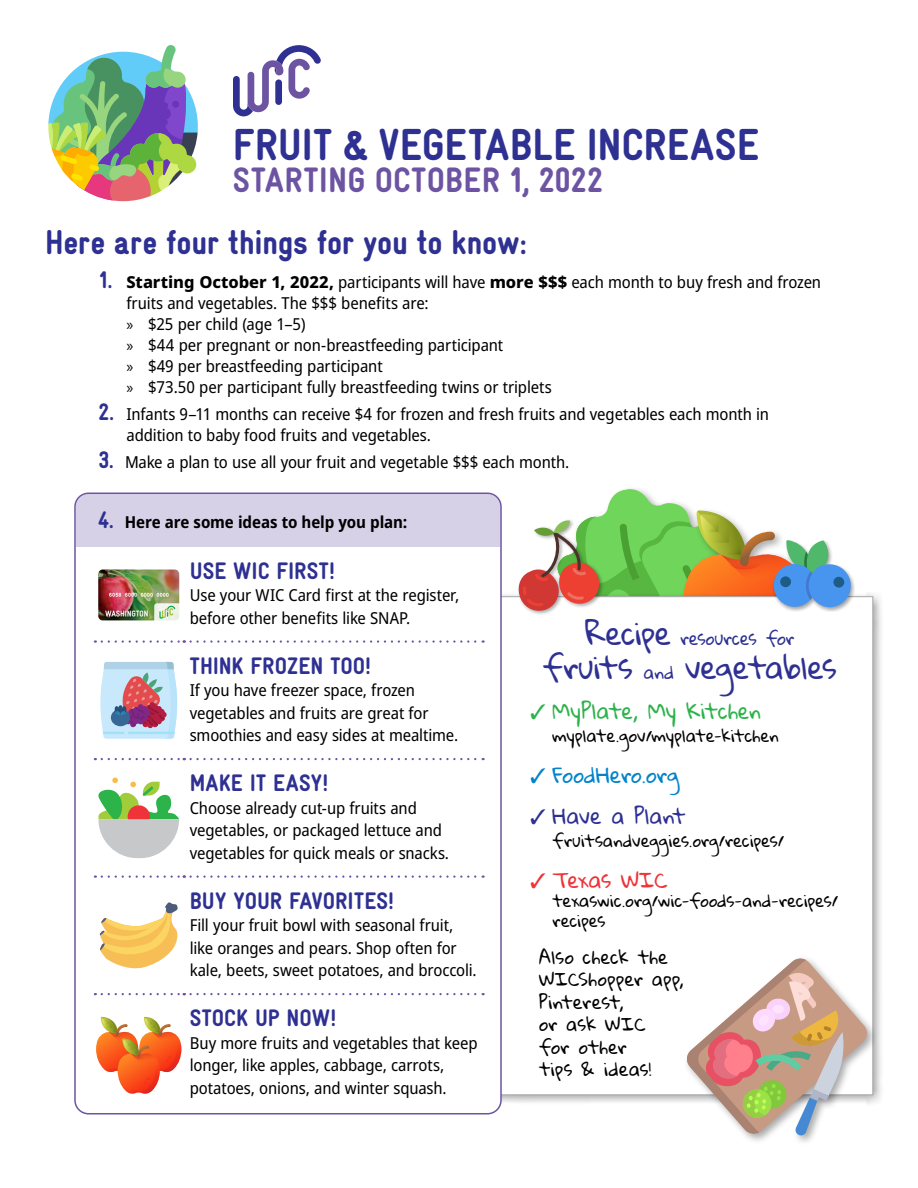
<style>
.page{position:relative;width:918px;height:1188px;background:#fff}
.page>*{position:absolute;margin:0;border:0;box-sizing:border-box;transform-origin:0 0}
.t1{font:900 45px "Gravur Condensed Pro";letter-spacing:-.005em;color:#2e3092}
.t2{font:900 35.4px "Gravur Condensed Pro";letter-spacing:.01em;color:#6c54a3}
.t3{font:900 34.5px "Gravur Condensed Pro";color:#2e3092}
.H2__ideas{font:30.3px "Gloria Hallelujah";letter-spacing:-.02em;color:#2e3092}
.H2__ideas-2{font:900 24px "Gravur Condensed Pro";letter-spacing:.005em;color:#2e3092}
.t4{font:21px "Gloria Hallelujah";color:#2cb34a}
.t5{font:21px "Gloria Hallelujah";letter-spacing:.01em;color:#0083ca}
.t6{font:21px "Gloria Hallelujah";letter-spacing:.005em;color:#2e3092}
.t7{font:21px "Gloria Hallelujah";letter-spacing:-.025em;color:#ee3439}
.t8{font:18px/22.5px "Gloria Hallelujah";letter-spacing:.02em;color:#000}
.H2__ideas-3{font:17.25px "Gloria Hallelujah";color:#2e3092}
.Text{font:semi-condensed 16.5px/22.5px "Noto Sans";letter-spacing:-.01em;color:#000}
.NL{font:semi-condensed 16.5px/21px "Noto Sans";letter-spacing:-.01em;color:#000}
.t9{font:16.5px/19.4px "Gloria Hallelujah";letter-spacing:.005em;color:#000}
.NL-2{font:700 semi-condensed 16.5px "Noto Sans";letter-spacing:-.005em;color:#000}
.s1{font-family:"Gravur Condensed Pro";font-weight:900;font-stretch:normal;font-size:24px;color:#2e3092}
.s2{font-weight:800;font-stretch:normal}
.s3{font-family:"Myriad Pro";font-stretch:normal}
.s4{font-size:30.3px}
.s5{font-size:17.25px}
</style>
<div class="page">
<div style="left:466px;top:592px;width:418px;height:514px;background:#000;opacity:.35"></div>
<div style="left:470px;top:597px;width:403px;height:498px;background:#fff;border:1px solid #a7a9ac"></div>
<div style="left:683px;top:954px;width:195px;height:192px;background:#000;opacity:.35"></div>
<svg style="left:686px;top:957px;width:182px;height:179px"></svg>
<svg style="left:48px;top:45px;width:150px;height:156px"></svg>
<div style="left:161px;top:119px;width:7px;height:7px;background:#6936ba;border-radius:50%"></div>
<div style="left:772px;top:538px;width:84px;height:74px;background:#000;opacity:.35"></div>
<svg style="left:516px;top:488px;width:335px;height:127px"></svg>
<svg style="left:233px;top:45px;width:88px;height:71px"></svg>
<div style="left:75px;top:493px;width:426px;height:621px;background:#fff;border-radius:14px"></div>
<svg style="left:102px;top:640px;width:83px;height:3px"></svg>
<svg style="left:191px;top:640px;width:293px;height:3px"></svg>
<svg style="left:102px;top:758px;width:83px;height:2px"></svg>
<svg style="left:191px;top:758px;width:293px;height:2px"></svg>
<svg style="left:102px;top:875px;width:83px;height:3px"></svg>
<svg style="left:191px;top:875px;width:293px;height:3px"></svg>
<svg style="left:102px;top:993px;width:83px;height:2px"></svg>
<svg style="left:191px;top:993px;width:293px;height:2px"></svg>
<div style="left:76px;top:494px;width:424px;height:52px;background:#d7d1e8"></div>
<img style="left:98px;top:570px;width:81px;height:50px">
<svg style="left:100px;top:662px;width:78px;height:77px;background:#bbb3c9"></svg>
<svg style="left:98px;top:778px;width:81px;height:80px"></svg>
<svg style="left:100px;top:902px;width:78px;height:67px"></svg>
<svg style="left:96px;top:1017px;width:85px;height:77px"></svg>
<div style="left:74px;top:493px;width:428px;height:621px;border:2px solid #6c54a3;border-radius:14px"></div>
<h1 class="t1" style="left:233px;top:120px;width:528px">FRUIT &amp; VEGETABLE INCREASE</h1>
<h1 class="t2" style="left:233px;top:161px;width:372px">STARTING OCTOBER 1, 2022</h1>
<h2 class="t3" style="left:45px;top:223px;width:483px">Here are four things for you to know:</h2>
<p class="NL" style="left:126px;top:272px;width:696px;text-indent:-28px"><span class="s1">1.</span> <span class="s2">Starting October 1, 2022,</span> participants will have <span class="s2">more $$$</span> each month to buy fresh and frozen fruits and vegetables. The $$$ benefits are:<br><span class="s3">»</span> $25 per child (age 1–5)<br><span class="s3">»</span> $44 per pregnant or non-breastfeeding participant<br><span class="s3">»</span> $49 per breastfeeding participant<br><span class="s3">»</span> $73.50 per participant fully breastfeeding twins or triplets</p>
<p class="NL" style="left:126px;top:404px;width:644px;text-indent:-28px"><span class="s1">2.</span> Infants 9–11 months can receive $4 for frozen and fresh fruits and vegetables each month in addition to baby food fruits and vegetables.</p>
<p class="NL" style="left:98px;top:452px;width:472px"><span class="s1">3.</span> Make a plan to use all your fruit and vegetable $$$ each month.</p>
<p class="NL-2" style="left:98px;top:510px;width:311px"><span class="s1">4.</span> Here are some ideas to help you plan:</p>
<h2 class="H2__ideas-2" style="left:190px;top:557px;width:147px">USE WIC FIRST!</h2>
<p class="Text" style="left:190px;top:584px;width:271px">Use your WIC Card first at the register, before other benefits like SNAP.</p>
<h2 class="H2__ideas-2" style="left:190px;top:652px;width:183px">THINK FROZEN TOO!</h2>
<p class="Text" style="left:190px;top:679px;width:270px">If you have freezer space, frozen vegetables and fruits are great for smoothies and easy sides at mealtime.</p>
<h2 class="H2__ideas-2" style="left:190px;top:770px;width:140px">MAKE IT EASY!</h2>
<p class="Text" style="left:190px;top:797px;width:261px">Choose already cut-up fruits and vegetables, or packaged lettuce and vegetables for quick meals or snacks.</p>
<h2 class="H2__ideas-2" style="left:190px;top:887px;width:206px">BUY YOUR FAVORITES!</h2>
<p class="Text" style="left:190px;top:914px;width:289px">Fill your fruit bowl with seasonal fruit, like oranges and pears. Shop often for kale, beets, sweet potatoes, and broccoli.</p>
<h2 class="H2__ideas-2" style="left:190px;top:1005px;width:148px">STOCK UP NOW!</h2>
<p class="Text" style="left:190px;top:1032px;width:289px">Buy more fruits and vegetables that keep longer, like apples, cabbage, carrots, potatoes, onions, and winter squash.</p>
<h2 class="H2__ideas-3" style="left:585px;top:629px;width:211px"><span class="s4">Recipe</span> resources for</h2>
<h2 class="H2__ideas" style="left:543px;top:651px;width:295px">fruits <span class="s5">and</span> vegetables</h2>
<p class="t4" style="left:530px;top:700px;width:233px">✓ MyPlate, My Kitchen</p>
<p class="t9" style="left:553px;top:727px;width:228px">myplate.gov/myplate-kitchen</p>
<p class="t5" style="left:530px;top:764px;width:151px">✓ FoodHero.org</p>
<p class="t6" style="left:530px;top:805px;width:157px">✓ Have a Plant</p>
<p class="t9" style="left:553px;top:832px;width:233px">fruitsandveggies.org/recipes/</p>
<p class="t7" style="left:530px;top:869px;width:139px">✓ Texas WIC</p>
<p class="t9" style="left:553px;top:892px;width:287px">texaswic.org/wic-foods-and-recipes/ recipes</p>
<p class="t8" style="left:539px;top:946px;width:146px">Also check the<br>WICShopper app,<br>Pinterest,<br>or ask WIC<br>for other<br>tips &amp; ideas!</p>
</div>
